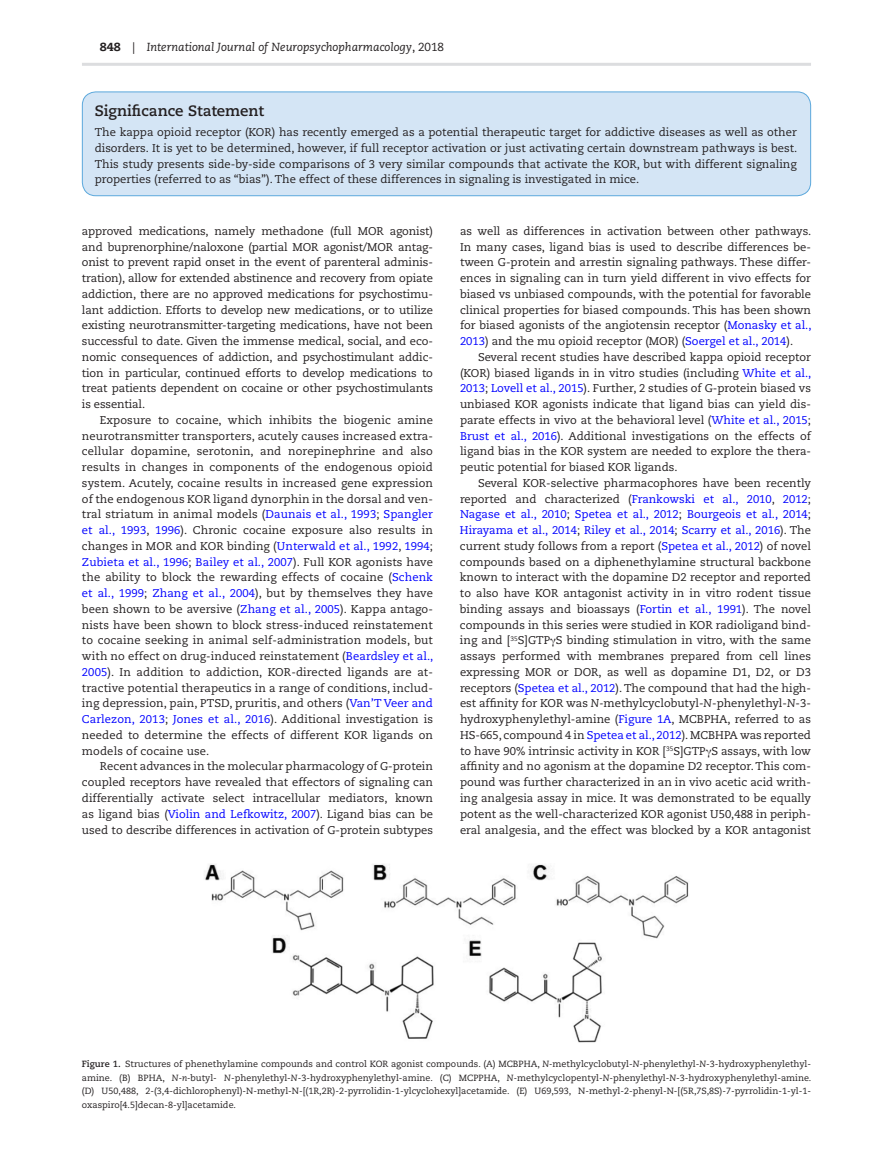
<style>
.page{position:relative;width:893px;height:1174px;background:#fff}
.page>*{position:absolute;margin:0;border:0;box-sizing:border-box;transform-origin:0 0}
.t1{font:700 15px "Caecilia LT Std";color:#231f20}
.t2{font:italic 11.7px "Caecilia LT Std";color:#231f20}
.t3{font:11.25px/15.8px "Caecilia LT Std";color:#231f20;text-align:justify}
.t4{font:9px/13.5px "Caecilia LT Std";color:#231f20;text-align:justify}
.s1{font-weight:800;font-style:normal}
.s2{font-style:normal}
.s3{color:#00f}
.s4{font-family:"Gandhari Unicode"}
.s5{font-style:italic}
.s6{font-weight:700}
</style>
<div class="page">
<hr style="left:82px;top:63px;width:729px;height:3px;background:#dcdddf">
<img style="left:204px;top:864px;width:485px;height:179px">
<div style="left:82px;top:92px;width:729px;height:104px;background:#d4e5f5;border-radius:14px"></div>
<div style="left:82px;top:91px;width:729px;height:105px;border:1px solid #5ba8dc;border-radius:14px"></div>
<p class="t2" style="left:100px;top:40px;width:346px"><span class="s1">848</span> <span class="s2">|</span> International Journal of Neuropsychopharmacology<span class="s2">, 2018</span></p>
<h1 class="t1" style="left:95px;top:102px;width:171px">Significance Statement</h1>
<p class="t3" style="left:95px;top:124px;width:704px">The kappa opioid receptor (KOR) has recently emerged as a potential therapeutic target for addictive diseases as well as other disorders. It is yet to be determined, however, if full receptor activation or just activating certain downstream pathways is best.<br>This study presents side-by-side comparisons of 3 very similar compounds that activate the KOR, but with different signaling properties (referred to as “bias”). The effect of these differences in signaling is investigated in mice.</p>
<p class="t3" style="left:82px;top:223px;width:353px">approved medications, namely methadone (full MOR agonist) and buprenorphine/naloxone (partial MOR agonist/MOR antag&shy;onist to prevent rapid onset in the event of parenteral adminis&shy;tration), allow for extended abstinence and recovery from opiate addiction, there are no approved medications for psychostimu&shy;lant addiction. Efforts to develop new medications, or to utilize existing neurotransmitter-targeting medications, have not been successful to date. Given the immense medical, social, and eco&shy;nomic consequences of addiction, and psychostimulant addic&shy;tion in particular, continued efforts to develop medications to treat patients dependent on cocaine or other psychostimulants is essential.</p>
<p class="t3" style="left:82px;top:412px;width:353px;text-indent:18px">Exposure to cocaine, which inhibits the biogenic amine neurotransmitter transporters, acutely causes increased extra&shy;cellular dopamine, serotonin, and norepinephrine and also results in changes in components of the endogenous opioid system. Acutely, cocaine results in increased gene expression of the endogenous KOR ligand dynorphin in the dorsal and ven&shy;tral striatum in animal models (<span class="s3">Daunais et al., 1993</span>; <span class="s3">Spangler et al., 1993</span>, <span class="s3">1996</span>). Chronic cocaine exposure also results in changes in MOR and KOR binding (<span class="s3">Unterwald et al., 1992</span>, <span class="s3">1994</span>; <span class="s3">Zubieta et al., 1996</span>; <span class="s3">Bailey et al., 2007</span>). Full KOR agonists have the ability to block the rewarding effects of cocaine (<span class="s3">Schenk et al., 1999</span>; <span class="s3">Zhang et al., 2004</span>), but by themselves they have been shown to be aversive (<span class="s3">Zhang et al., 2005</span>). Kappa antago&shy;nists have been shown to block stress-induced reinstatement to cocaine seeking in animal self-administration models, but with no effect on drug-induced reinstatement (<span class="s3">Beardsley et al., 2005</span>). In addition to addiction, KOR-directed ligands are at&shy;tractive potential therapeutics in a range of conditions, includ&shy;ing depression, pain, PTSD, pruritis, and others (<span class="s3">Van’T Veer and Carlezon, 2013</span>; <span class="s3">Jones et al., 2016</span>). Additional investigation is needed to determine the effects of different KOR ligands on models of cocaine use.</p>
<p class="t3" style="left:82px;top:759px;width:353px;text-indent:18px">Recent advances in the molecular pharmacology of G-protein coupled receptors have revealed that effectors of signaling can differentially activate select intracellular mediators, known as ligand bias (<span class="s3">Violin and Lefkowitz, 2007</span>). Ligand bias can be used to describe differences in activation of G-protein subtypes</p>
<p class="t3" style="left:460px;top:223px;width:353px">as well as differences in activation between other pathways.<br>In many cases, ligand bias is used to describe differences be&shy;tween G-protein and arrestin signaling pathways. These differ&shy;ences in signaling can in turn yield different in vivo effects for biased vs unbiased compounds, with the potential for favorable clinical properties for biased compounds. This has been shown for biased agonists of the angiotensin receptor (<span class="s3">Monasky et al., 2013</span>) and the mu opioid receptor (MOR) (<span class="s3">Soergel et al., 2014</span>).</p>
<p class="t3" style="left:460px;top:349px;width:353px;text-indent:18px">Several recent studies have described kappa opioid receptor (KOR) biased ligands in in vitro studies (including <span class="s3">White et al., 2013</span>; <span class="s3">Lovell et al., 2015</span>). Further, 2 studies of G-protein biased vs unbiased KOR agonists indicate that ligand bias can yield dis&shy;parate effects in vivo at the behavioral level (<span class="s3">White et al., 2015</span>; <span class="s3">Brust et al., 2016</span>). Additional investigations on the effects of ligand bias in the KOR system are needed to explore the thera&shy;peutic potential for biased KOR ligands.</p>
<p class="t3" style="left:460px;top:475px;width:353px;text-indent:18px">Several KOR-selective pharmacophores have been recently reported and characterized (<span class="s3">Frankowski et al., 2010</span>, <span class="s3">2012</span>; <span class="s3">Nagase et al., 2010</span>; <span class="s3">Spetea et al., 2012</span>; <span class="s3">Bourgeois et al., 2014</span>; <span class="s3">Hirayama et al., 2014</span>; <span class="s3">Riley et al., 2014</span>; <span class="s3">Scarry et al., 2016</span>). The current study follows from a report (<span class="s3">Spetea et al., 2012</span>) of novel compounds based on a diphenethylamine structural backbone known to interact with the dopamine D2 receptor and reported to also have KOR antagonist activity in in vitro rodent tissue binding assays and bioassays (<span class="s3">Fortin et al., 1991</span>). The novel compounds in this series were studied in KOR radioligand bind&shy;ing and [<sup>35</sup>S]GTP<span class="s4">γ</span>S binding stimulation in vitro, with the same assays performed with membranes prepared from cell lines expressing MOR or DOR, as well as dopamine D1, D2, or D3 receptors (<span class="s3">Spetea et al., 2012</span>). The compound that had the high&shy;est affinity for KOR was <span class="s5">N-</span>methylcyclobutyl-<span class="s5">N</span>-phenylethyl-<span class="s5">N</span>-3- hydroxyphenylethyl-amine (<span class="s3">Figure 1A</span>, MCBPHA, referred to as HS-665, compound 4 in <span class="s3">Spetea et al., 2012</span>). MCBHPA was reported to have 90% intrinsic activity in KOR [<sup>35</sup>S]GTP<span class="s4">γ</span>S assays, with low affinity and no agonism at the dopamine D2 receptor. This com&shy;pound was further characterized in an in vivo acetic acid writh&shy;ing analgesia assay in mice. It was demonstrated to be equally potent as the well-characterized KOR agonist U50,488 in periph&shy;eral analgesia, and the effect was blocked by a KOR antagonist</p>
<p class="t4" style="left:82px;top:1057px;width:731px"><span class="s6">Figure 1.</span> Structures of phenethylamine compounds and control KOR agonist compounds. (A) MCBPHA, <span class="s5">N-</span>methylcyclobutyl-<span class="s5">N</span>-phenylethyl-<span class="s5">N</span>-3-hydroxyphenylethyl&shy;amine. (B) BPHA, <span class="s5">N-n-</span>butyl- <span class="s5">N</span>-phenylethyl-<span class="s5">N</span>-3-hydroxyphenylethyl-amine. (C) MCPPHA, <span class="s5">N-</span>methylcyclopentyl-<span class="s5">N</span>-phenylethyl-<span class="s5">N</span>-3-hydroxyphenylethyl-amine. (D) U50,488, 2-(3,4-dichlorophenyl)-N-methyl-N-[(1R,2R)-2-pyrrolidin-1-ylcyclohexyl]acetamide. (E) U69,593, N-methyl-2-phenyl-N-[(5R,7S,8S)-7-pyrrolidin-1-yl-1- oxaspiro[4.5]decan-8-yl]acetamide.</p>
</div>
